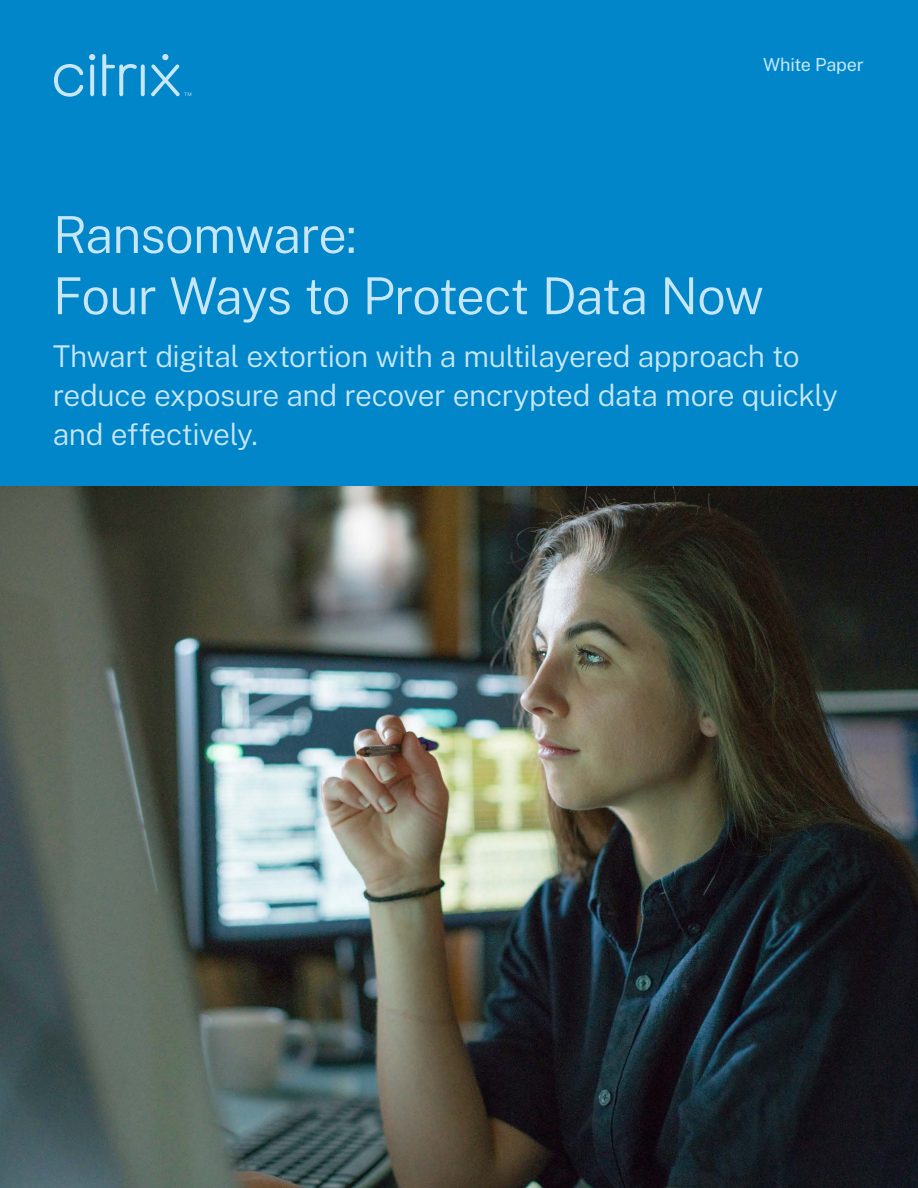
<style>
.page{position:relative;width:918px;height:1188px;background:#fff}
.page>*{position:absolute;margin:0;border:0;box-sizing:border-box;transform-origin:0 0}
.t1{font:300 51px/61.2px "Public Sans";letter-spacing:-.03em;color:#c7e7f9}
.t2{font:300 30px/39px "Public Sans";letter-spacing:-.015em;color:#c7e7f9}
.t3{font:18px "Public Sans";letter-spacing:-.01em;color:#c7e7f9}
</style>
<div class="page">
<img style="left:0;top:486px;width:918px;height:702px">
<div style="left:0;top:0;width:918px;height:486px;background:#0086c9"></div>
<svg style="left:54px;top:64px;width:29px;height:33px"></svg>
<svg style="left:102px;top:54px;width:35px;height:42px"></svg>
<svg style="left:141px;top:64px;width:4px;height:32px"></svg>
<svg style="left:90px;top:64px;width:4px;height:32px"></svg>
<svg style="left:89px;top:54px;width:6px;height:6px"></svg>
<svg style="left:151px;top:54px;width:40px;height:42px"></svg>
<p class="t3" style="left:763px;top:51px;width:102px">White Paper</p>
<h1 class="t1" style="left:53px;top:201px;width:713px">Ransomware:<br>Four Ways to Protect Data Now</h1>
<p class="t2" style="left:53px;top:334px;width:787px">Thwart digital extortion with a multilayered approach to reduce exposure and recover encrypted data more quickly and effectively.</p>
</div>
